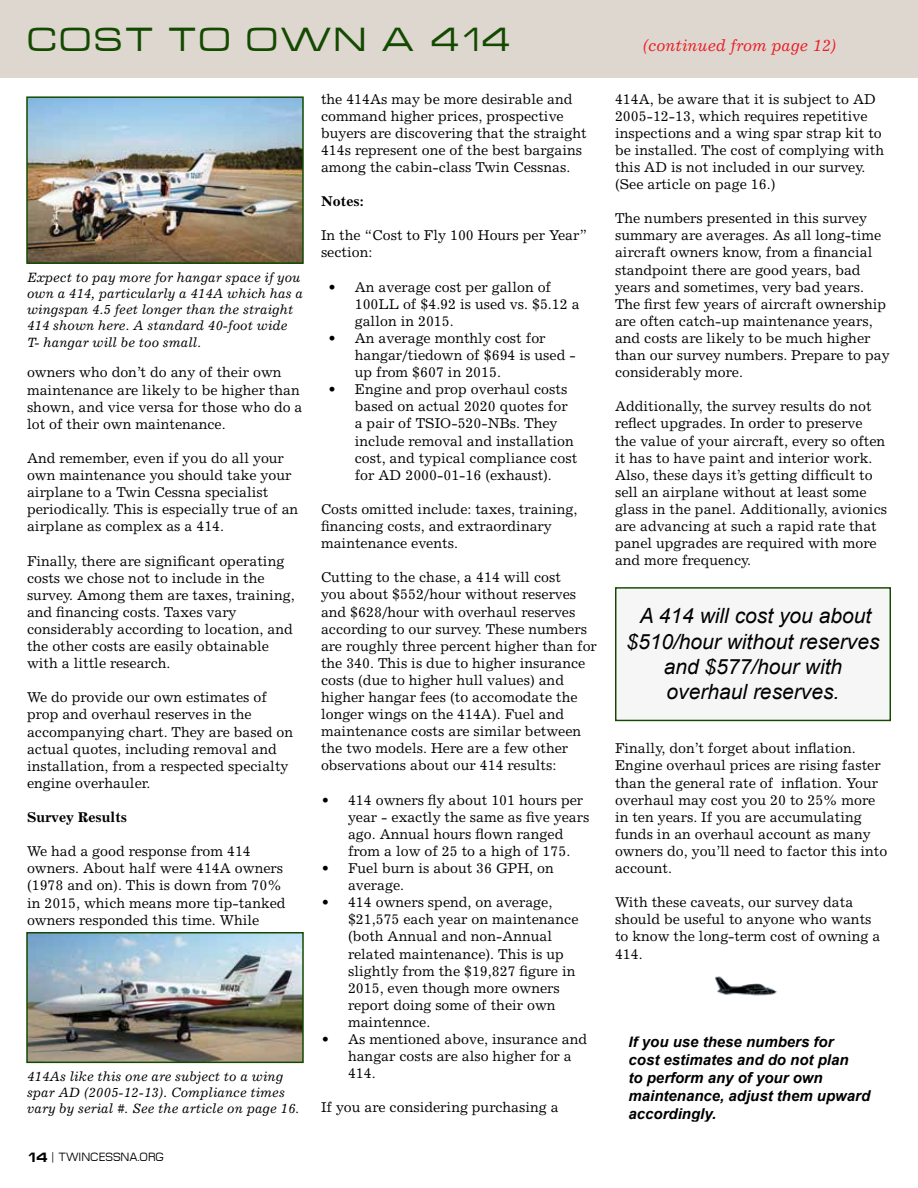
<style>
.page{position:relative;width:918px;height:1188px;background:#fff}
.page>*{position:absolute;margin:0;border:0;box-sizing:border-box;transform-origin:0 0}
.t1{font:29.4px "Micro Technic Ext";letter-spacing:.1em;color:#134a00}
.t2{font:italic 21px/25.2px "Arial";color:#000;text-align:center}
.t3{font:italic 16.5px "Excelsior";color:#eb1d25}
.t4{font:italic 700 15px/18px "Arial";color:#000}
.t5{font:14.25px/17.1px "Excelsior";color:#000}
.t6{font:700 14.25px "Excelsior";color:#000}
.t7{font:italic 13.5px/16.2px "Excelsior";color:#000}
.t8{font:12px "Micro FLF";color:#000}
.s1{font-weight:700;font-stretch:expanded;font-size:13.5px}
</style>
<div class="page">
<div style="left:0;top:0;width:918px;height:77px;background:#ded7d0"></div>
<img style="left:715px;top:976px;width:62px;height:20px">
<img style="left:29px;top:99px;width:272px;height:162px">
<div style="left:26px;top:96px;width:278px;height:168px;border:2px solid #134a00"></div>
<img style="left:29px;top:935px;width:272px;height:125px">
<div style="left:26px;top:932px;width:278px;height:131px;border:2px solid #134a00"></div>
<div style="left:616px;top:588px;width:274px;height:132px;background:#f6f6f6"></div>
<div style="left:615px;top:587px;width:276px;height:134px;border:1px solid #134a00"></div>
<h1 class="t1" style="left:27px;top:20px;width:485px">COST TO OWN A 414</h1>
<p class="t3" style="left:643px;top:36px;width:196px">(continued from page 12)</p>
<p class="t7" style="left:27px;top:269px;width:277px">Expect to pay more for hangar space if you own a 414, particularly a 414A which has a wingspan 4.5 feet longer than the straight 414 shown here. A standard 40-foot wide T- hangar will be too small.</p>
<p class="t5" style="left:27px;top:364px;width:277px">owners who don’t do any of their own maintenance are likely to be higher than shown, and vice versa for those who do a lot of their own maintenance.</p>
<p class="t5" style="left:27px;top:449px;width:273px">And remember, even if you do all your own maintenance you should take your airplane to a Twin Cessna specialist periodically. This is especially true of an airplane as complex as a 414.</p>
<p class="t5" style="left:27px;top:552px;width:269px">Finally, there are significant operating costs we chose not to include in the survey. Among them are taxes, training, and financing costs. Taxes vary considerably according to location, and the other costs are easily obtainable with a little research.</p>
<p class="t5" style="left:27px;top:689px;width:268px">We do provide our own estimates of prop and overhaul reserves in the accompanying chart. They are based on actual quotes, including removal and installation, from a respected specialty engine overhauler.</p>
<p class="t6" style="left:27px;top:809px;width:102px">Survey Results</p>
<p class="t5" style="left:27px;top:843px;width:260px">We had a good response from 414 owners. About half were 414A owners (1978 and on). This is down from 70% in 2015, which means more tip-tanked owners responded this time. While</p>
<p class="t7" style="left:27px;top:1068px;width:274px">414As like this one are subject to a wing spar AD (2005-12-13). Compliance times vary by serial #. See the article on page 16.</p>
<p class="t8" style="left:27px;top:1151px;width:138px"><span class="s1">14</span> | TWINCESSNA.ORG</p>
<p class="t5" style="left:321px;top:90px;width:267px">the 414As may be more desirable and command higher prices, prospective buyers are discovering that the straight 414s represent one of the best bargains among the cabin-class Twin Cessnas.</p>
<p class="t6" style="left:321px;top:193px;width:44px">Notes:</p>
<p class="t5" style="left:321px;top:227px;width:268px">In the “Cost to Fly 100 Hours per Year” section:</p>
<p class="t5" style="left:355px;top:278px;width:226px;text-indent:-27px">• An average cost per gallon of<br>100LL of $4.92 is used vs. $5.12 a gallon in 2015.</p>
<p class="t5" style="left:355px;top:329px;width:222px;text-indent:-27px">• An average monthly cost for hangar/tiedown of $694 is used - up from $607 in 2015.</p>
<p class="t5" style="left:355px;top:381px;width:224px;text-indent:-27px">• Engine and prop overhaul costs based on actual 2020 quotes for a pair of TSIO-520-NBs. They include removal and installation cost, and typical compliance cost for AD 2000-01-16 (exhaust).</p>
<p class="t5" style="left:321px;top:500px;width:258px">Costs omitted include: taxes, training, financing costs, and extraordinary maintenance events.</p>
<p class="t5" style="left:321px;top:569px;width:277px">Cutting to the chase, a 414 will cost<br>you about $552/hour without reserves and $628/hour with overhaul reserves according to our survey. These numbers are roughly three percent higher than for the 340. This is due to higher insurance costs (due to higher hull values) and higher hangar fees (to accomodate the longer wings on the 414A). Fuel and maintenance costs are similar between the two models. Here are a few other observations about our 414 results:</p>
<p class="t5" style="left:348px;top:791px;width:243px;text-indent:-27px">• 414 owners fly about 101 hours per year - exactly the same as five years ago. Annual hours flown ranged from a low of 25 to a high of 175.</p>
<p class="t5" style="left:348px;top:859px;width:207px;text-indent:-27px">• Fuel burn is about 36 GPH, on average.</p>
<p class="t5" style="left:348px;top:894px;width:232px;text-indent:-27px">• 414 owners spend, on average, $21,575 each year on maintenance (both Annual and non-Annual related maintenance). This is up slightly from the $19,827 figure in<br>2015, even though more owners report doing some of their own maintennce.</p>
<p class="t5" style="left:348px;top:1030px;width:241px;text-indent:-27px">• As mentioned above, insurance and hangar costs are also higher for a<br>414.</p>
<p class="t5" style="left:321px;top:1099px;width:239px">If you are considering purchasing a</p>
<p class="t5" style="left:615px;top:90px;width:271px">414A, be aware that it is subject to AD 2005-12-13, which requires repetitive inspections and a wing spar strap kit to be installed. The cost of complying with this AD is not included in our survey. (See article on page 16.)</p>
<p class="t5" style="left:615px;top:210px;width:276px">The numbers presented in this survey summary are averages. As all long-time aircraft owners know, from a financial standpoint there are good years, bad years and sometimes, very bad years.<br>The first few years of aircraft ownership are often catch-up maintenance years, and costs are likely to be much higher than our survey numbers. Prepare to pay considerably more.</p>
<p class="t5" style="left:615px;top:398px;width:274px">Additionally, the survey results do not reflect upgrades. In order to preserve the value of your aircraft, every so often it has to have paint and interior work.<br>Also, these days it’s getting difficult to sell an airplane without at least some glass in the panel. Additionally, avionics are advancing at such a rapid rate that panel upgrades are required with more and more frequency.</p>
<h2 class="t2" style="left:626px;top:604px;width:255px">A 414 will cost you about $510/hour without reserves and $577/hour with overhaul reserves.</h2>
<p class="t5" style="left:615px;top:740px;width:274px">Finally, don’t forget about inflation.<br>Engine overhaul prices are rising faster than the general rate of inflation. Your overhaul may cost you 20 to 25% more in ten years. If you are accumulating funds in an overhaul account as many owners do, you’ll need to factor this into account.</p>
<p class="t5" style="left:615px;top:894px;width:267px">With these caveats, our survey data should be useful to anyone who wants to know the long-term cost of owning a<br>414.</p>
<p class="t4" style="left:628px;top:1033px;width:243px">If you use these numbers for<br>cost estimates and do not plan<br>to perform any of your own maintenance, adjust them upward accordingly.</p>
</div>
